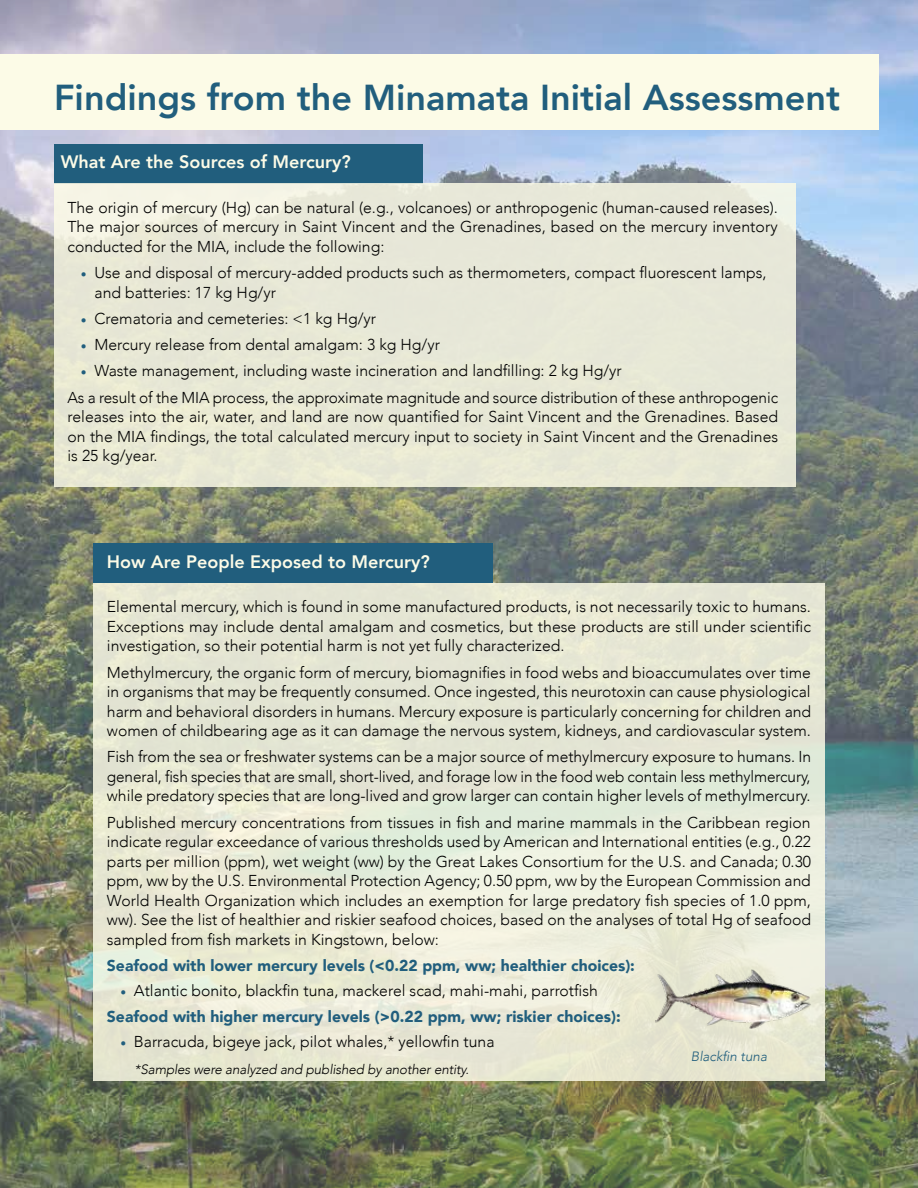
<style>
.page{position:relative;width:918px;height:1188px;background:#fff}
.page>*{position:absolute;margin:0;border:0;box-sizing:border-box;transform-origin:0 0}
.t1{font:800 36px "Avenir";color:#215e7d}
.t2{font:800 18px "Avenir";color:#fcfbe7}
.t3{font:300 15.75px/19.5px "Avenir";color:#000;text-align:justify}
.t4{font:900 15.75px "Avenir";color:#215e7d}
.t5{font:italic 300 13.5px "Avenir";letter-spacing:-.01em;color:#000}
.t6{font:italic 300 13.5px "Avenir";color:#215e7d}
.s1{font-family:"Cronos Pro";font-weight:700;color:#215e7d}
.s2{font-weight:900;color:#215e7d}
</style>
<div class="page">
<img style="left:0;top:0;width:918px;height:1188px">
<div style="left:0;top:54px;width:879px;height:76px;background:#fcfbe7"></div>
<div style="left:54px;top:144px;width:369px;height:40px;background:#215e7d"></div>
<div style="left:54px;top:184px;width:742px;height:303px;background:#e7e8d7"></div>
<div style="left:93px;top:543px;width:400px;height:40px;background:#215e7d"></div>
<div style="left:93px;top:583px;width:732px;height:497px;background:linear-gradient(to right,#e7e8d4,#e8ebd9)"></div>
<img style="left:656px;top:969px;width:155px;height:61px">
<h1 class="t1" style="left:54px;top:69px;width:788px">Findings from the Minamata Initial Assessment</h1>
<p class="t2" style="left:61px;top:148px;width:291px">What Are the Sources of Mercury?</p>
<p class="t3" style="left:68px;top:198px;width:712px">The origin of mercury (Hg) can be natural (e.g., volcanoes) or anthropogenic (human-caused releases).<br>The major sources of mercury in Saint Vincent and the Grenadines, based on the mercury inventory conducted for the MIA, include the following:</p>
<p class="t3" style="left:94px;top:263px;width:674px;text-indent:-13px"><span class="s1">•</span> Use and disposal of mercury-added products such as thermometers, compact fluorescent lamps, and batteries: 17 kg Hg/yr</p>
<p class="t3" style="left:81px;top:309px;width:297px"><span class="s1">•</span> Crematoria and cemeteries: &lt;1 kg Hg/yr</p>
<p class="t3" style="left:81px;top:335px;width:360px"><span class="s1">•</span> Mercury release from dental amalgam: 3 kg Hg/yr</p>
<p class="t3" style="left:68px;top:358px;width:712px;line-height:26.2px;text-indent:13px"><span class="s1">•</span> Waste management, including waste incineration and landfilling: 2 kg Hg/yr<br>As a result of the MIA process, the approximate magnitude and source distribution of these anthropogenic</p>
<p class="t3" style="left:68px;top:407px;width:712px">releases into the air, water, and land are now quantified for Saint Vincent and the Grenadines. Based on the MIA findings, the total calculated mercury input to society in Saint Vincent and the Grenadines is 25 kg/year.</p>
<p class="t2" style="left:107px;top:547px;width:324px">How Are People Exposed to Mercury?</p>
<p class="t3" style="left:107px;top:597px;width:706px">Elemental mercury, which is found in some manufactured products, is not necessarily toxic to humans.<br>Exceptions may include dental amalgam and cosmetics, but these products are still under scientific investigation, so their potential harm is not yet fully characterized.</p>
<p class="t3" style="left:107px;top:662px;width:706px">Methylmercury, the organic form of mercury, biomagnifies in food webs and bioaccumulates over time in organisms that may be frequently consumed. Once ingested, this neurotoxin can cause physiological harm and behavioral disorders in humans. Mercury exposure is particularly concerning for children and women of childbearing age as it can damage the nervous system, kidneys, and cardiovascular system.</p>
<p class="t3" style="left:107px;top:747px;width:706px">Fish from the sea or freshwater systems can be a major source of methylmercury exposure to humans. In general, fish species that are small, short-lived, and forage low in the food web contain less methylmercury, while predatory species that are long-lived and grow larger can contain higher levels of methylmercury.</p>
<p class="t3" style="left:107px;top:812px;width:706px">Published mercury concentrations from tissues in fish and marine mammals in the Caribbean region indicate regular exceedance of various thresholds used by American and International entities (e.g., 0.22 parts per million (ppm), wet weight (ww) by the Great Lakes Consortium for the U.S. and Canada; 0.30 ppm, ww by the U.S. Environmental Protection Agency; 0.50 ppm, ww by the European Commission and World Health Organization which includes an exemption for large predatory fish species of 1.0 ppm, ww). See the list of healthier and riskier seafood choices, based on the analyses of total Hg of seafood sampled from fish markets in Kingstown, below:</p>
<p class="t4" style="left:107px;top:952px;width:530px">Seafood with lower mercury levels (&lt;0.22 ppm, ww; healthier choices):</p>
<p class="t3" style="left:107px;top:977px;width:515px;line-height:26.2px;text-align:center"><span class="s1">•</span> Atlantic bonito, blackfin tuna, mackerel scad, mahi-mahi, parrotfish<br><span class="s2">Seafood with higher mercury levels (&gt;0.22 ppm, ww; riskier choices):</span></p>
<p class="t3" style="left:120px;top:1031px;width:376px"><span class="s1">•</span> Barracuda, bigeye jack, pilot whales,* yellowfin tuna</p>
<p class="t6" style="left:691px;top:1049px;width:78px">Blackfin tuna</p>
<p class="t5" style="left:135px;top:1061px;width:336px">*Samples were analyzed and published by another entity.</p>
</div>
